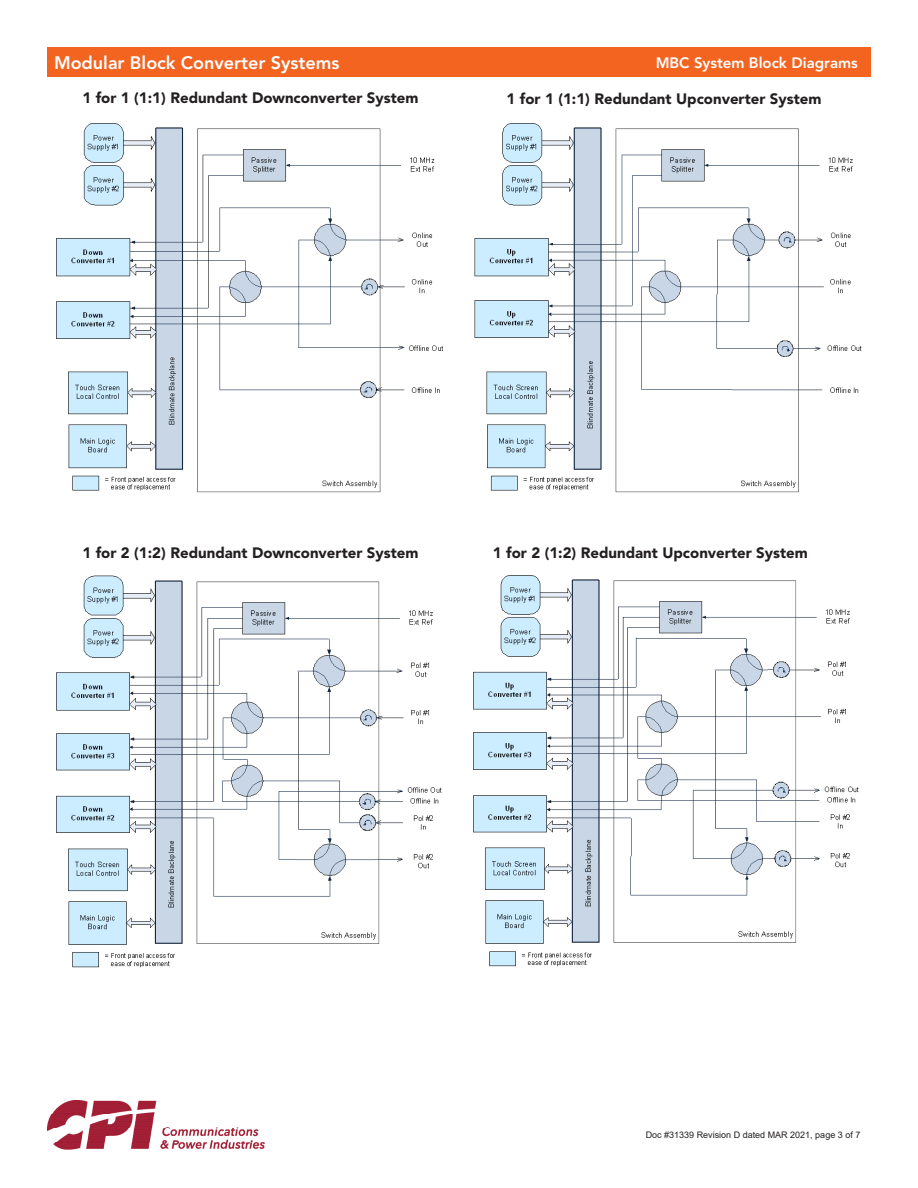
<style>
.page{position:relative;width:918px;height:1188px;background:#fff}
.page>*{position:absolute;margin:0;border:0;box-sizing:border-box;transform-origin:0 0}
.t1{font:800 18px "Avenir LT Pro";color:#fff}
.t2{font:900 15px "Avenir LT Pro";color:#231f20}
.Body_Copy{font:800 15px "Avenir LT Pro";color:#fff}
.Body_Copy-2{font:9px "Arial";color:#231f20}
</style>
<div class="page">
<img style="left:47px;top:1100px;width:217px;height:50px">
<div style="left:47px;top:47px;width:824px;height:30px;background:#f36421"></div>
<img style="left:56px;top:123px;width:806px;height:370px">
<img style="left:56px;top:575px;width:803px;height:393px">
<p class="t1" style="left:54px;top:52px;width:287px">Modular Block Converter Systems</p>
<p class="Body_Copy" style="left:656px;top:54px;width:204px">MBC System Block Diagrams</p>
<p class="t2" style="left:82px;top:89px;width:338px">1 for 1 (1:1) Redundant Downconverter System</p>
<p class="t2" style="left:507px;top:90px;width:317px">1 for 1 (1:1) Redundant Upconverter System</p>
<p class="t2" style="left:82px;top:543px;width:338px">1 for 2 (1:2) Redundant Downconverter System</p>
<p class="t2" style="left:493px;top:543px;width:317px">1 for 2 (1:2) Redundant Upconverter System</p>
<p class="Body_Copy-2" style="left:646px;top:1129px;width:216px">Doc #31339 Revision D dated MAR 2021, page 3 of 7</p>
</div>
